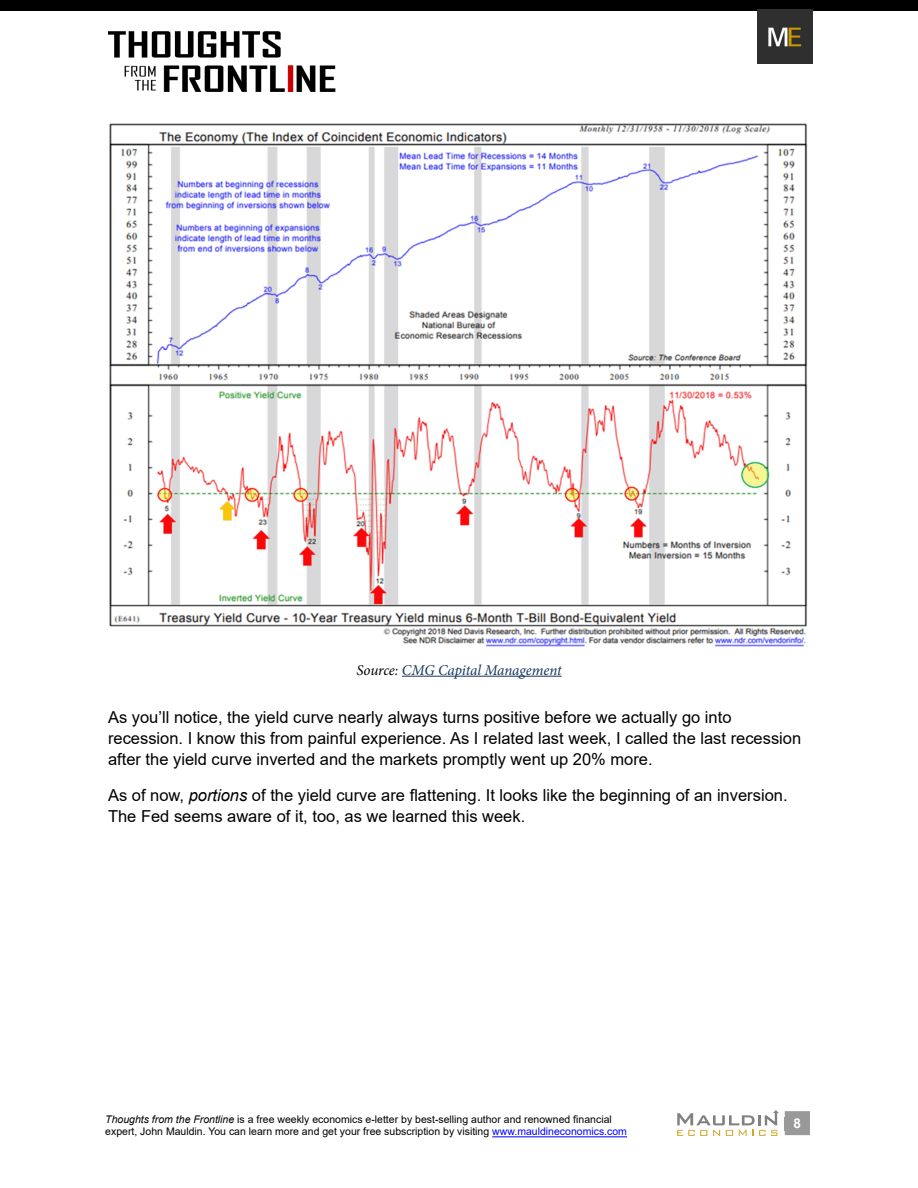
<style>
.page{position:relative;width:918px;height:1188px;background:#fff}
.page>*{position:absolute;margin:0;border:0;box-sizing:border-box;transform-origin:0 0}
.Body-Text{font:16.5px/21px "Arial";color:#000}
.PhotoCaption-39pica{font:italic 15px "Minion Pro";letter-spacing:-.01em;color:#16365d}
.t1{font:700 13.5px "Arial";color:#fff}
.t2{font:10.5px/12.6px "Arial";color:#000}
.s1{color:#000}
.s2{font-style:italic}
.s3{color:#00f}
</style>
<div class="page">
<div style="left:785px;top:1111px;width:25px;height:24px;background:#999"></div>
<hr style="left:492px;top:1136px;width:135px;height:1px;background:#00f">
<img style="left:108px;top:31px;width:228px;height:61px">
<div style="left:0;top:0;width:918px;height:11px;background:#000"></div>
<img style="left:758px;top:9px;width:55px;height:55px">
<svg style="left:677px;top:1110px;width:102px;height:26px"></svg>
<hr style="left:402px;top:676px;width:160px;height:1px;background:#16365d">
<img style="left:109px;top:123px;width:699px;height:524px">
<p class="PhotoCaption-39pica" style="left:356px;top:660px;width:207px"><span class="s1">Source:</span> CMG Capital Management</p>
<p class="Body-Text" style="left:108px;top:706px;width:695px">As you’ll notice, the yield curve nearly always turns positive before we actually go into recession. I know this from painful experience. As I related last week, I called the last recession after the yield curve inverted and the markets promptly went up 20% more.</p>
<p class="Body-Text" style="left:108px;top:784px;width:681px">As of now, <span class="s2">portions</span> of the yield curve are flattening. It looks like the beginning of an inversion.<br>The Fed seems aware of it, too, as we learned this week.</p>
<p class="t2" style="left:105px;top:1113px;width:523px"><span class="s2">Thoughts from the Frontline</span> is a free weekly economics e-letter by best-selling author and renowned financial expert, John Mauldin. You can learn more and get your free subscription by visiting <span class="s3">www.mauldineconomics.com</span></p>
<p class="t1" style="left:794px;top:1113px;width:9px">8</p>
</div>
